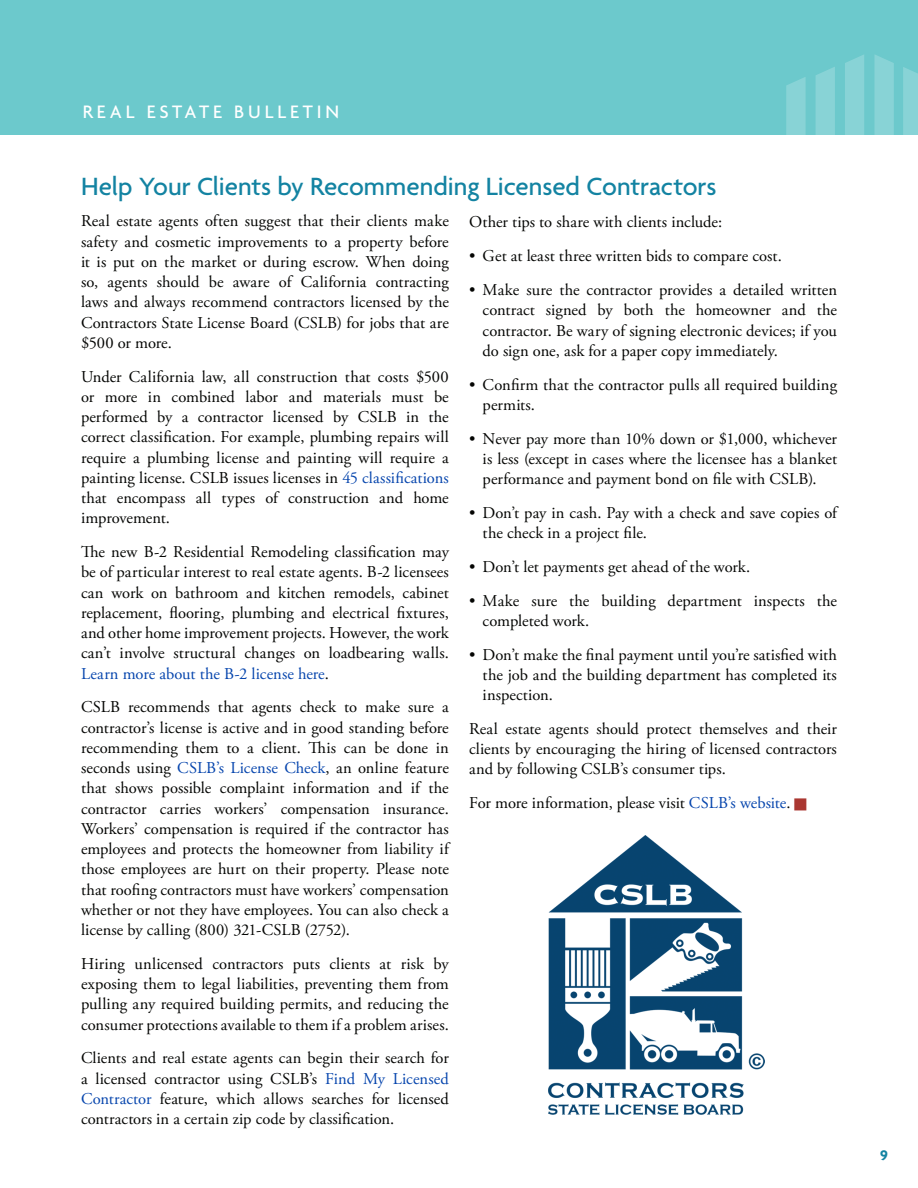
<style>
.page{position:relative;width:918px;height:1188px;background:#fff}
.page>*{position:absolute;margin:0;border:0;box-sizing:border-box;transform-origin:0 0}
.t1{font:500 27px "Agenda";letter-spacing:-.005em;color:#1383a2}
.t2{font:500 19.5px "Agenda";letter-spacing:.2em;color:#fff}
.t3{font:16.5px/20.2px "Adobe Garamond Pro";letter-spacing:.005em;color:#040503;text-align:justify}
.t4{font:700 15px "Agenda";color:#1383a2}
.s1{color:#0645ad}
</style>
<div class="page">
<div style="left:0;top:0;width:918px;height:135px;background:#6cc9cc"></div>
<svg style="left:874px;top:55px;width:20px;height:80px"></svg>
<div style="left:845px;top:55px;width:19px;height:80px;background:#88d3d6"></div>
<svg style="left:786px;top:77px;width:20px;height:58px"></svg>
<svg style="left:903px;top:67px;width:15px;height:68px"></svg>
<svg style="left:816px;top:67px;width:19px;height:68px"></svg>
<img style="left:549px;top:836px;width:216px;height:278px">
<p class="t2" style="left:83px;top:101px;width:258px">REAL ESTATE BULLETIN</p>
<h2 class="t1" style="left:81px;top:172px;width:637px">Help Your Clients by Recommending Licensed Contractors</h2>
<p class="t3" style="left:81px;top:212px;width:369px">Real estate agents often suggest that their clients make safety and cosmetic improvements to a property before it is put on the market or during escrow. When doing so, agents should be aware of California contracting laws and always recommend contractors licensed by the Contractors State License Board (CSLB) for jobs that are $500 or more.</p>
<p class="t3" style="left:81px;top:367px;width:369px">Under California law, all construction that costs $500 or more in combined labor and materials must be performed by a contractor licensed by CSLB in the correct classification. For example, plumbing repairs will require a plumbing license and painting will require a painting license. CSLB issues licenses in <span class="s1">45 classifications </span>that encompass all types of construction and home improvement.</p>
<p class="t3" style="left:81px;top:542px;width:369px">The new B-2 Residential Remodeling classification may be of particular interest to real estate agents. B-2 licensees can work on bathroom and kitchen remodels, cabinet replacement, flooring, plumbing and electrical fixtures, and other home improvement projects. However, the work can’t involve structural changes on loadbearing walls.<br><span class="s1">Learn more about the B-2 license here</span>.</p>
<p class="t3" style="left:81px;top:698px;width:369px">CSLB recommends that agents check to make sure a contractor’s license is active and in good standing before recommending them to a client. This can be done in seconds using <span class="s1">CSLB’s License Check</span>, an online feature that shows possible complaint information and if the contractor carries workers’ compensation insurance.<br>Workers’ compensation is required if the contractor has employees and protects the homeowner from liability if those employees are hurt on their property. Please note that roofing contractors must have workers’ compensation whether or not they have employees. You can also check a license by calling (800) 321-CSLB (2752).</p>
<p class="t3" style="left:81px;top:954px;width:369px">Hiring unlicensed contractors puts clients at risk by exposing them to legal liabilities, preventing them from pulling any required building permits, and reducing the consumer protections available to them if a problem arises.</p>
<p class="t3" style="left:81px;top:1049px;width:369px">Clients and real estate agents can begin their search for a licensed contractor using CSLB’s <span class="s1">Find My Licensed Contractor</span> feature, which allows searches for licensed contractors in a certain zip code by classification.</p>
<p class="t3" style="left:469px;top:213px;width:255px">Other tips to share with clients include:</p>
<p class="t3" style="left:469px;top:247px;width:314px">• Get at least three written bids to compare cost.</p>
<p class="t3" style="left:483px;top:280px;width:356px;text-indent:-13px">• Make sure the contractor provides a detailed written contract signed by both the homeowner and the contractor. Be wary of signing electronic devices; if you do sign one, ask for a paper copy immediately.</p>
<p class="t3" style="left:483px;top:375px;width:356px;text-indent:-13px">• Confirm that the contractor pulls all required building permits.</p>
<p class="t3" style="left:483px;top:429px;width:356px;text-indent:-13px">• Never pay more than 10% down or $1,000, whichever is less (except in cases where the licensee has a blanket performance and payment bond on file with CSLB).</p>
<p class="t3" style="left:483px;top:503px;width:356px;text-indent:-13px">• Don’t pay in cash. Pay with a check and save copies of the check in a project file.</p>
<p class="t3" style="left:469px;top:557px;width:283px">• Don’t let payments get ahead of the work.</p>
<p class="t3" style="left:483px;top:591px;width:356px;text-indent:-13px">• Make sure the building department inspects the completed work.</p>
<p class="t3" style="left:483px;top:645px;width:356px;text-indent:-13px">• Don’t make the final payment until you’re satisfied with the job and the building department has completed its inspection.</p>
<p class="t3" style="left:469px;top:719px;width:369px">Real estate agents should protect themselves and their clients by encouraging the hiring of licensed contractors and by following CSLB’s consumer tips.</p>
<p class="t3" style="left:469px;top:793px;width:323px">For more information, please visit <span class="s1">CSLB’s website</span>.</p>
<p class="t4" style="left:880px;top:1147px;width:9px">9</p>
</div>
